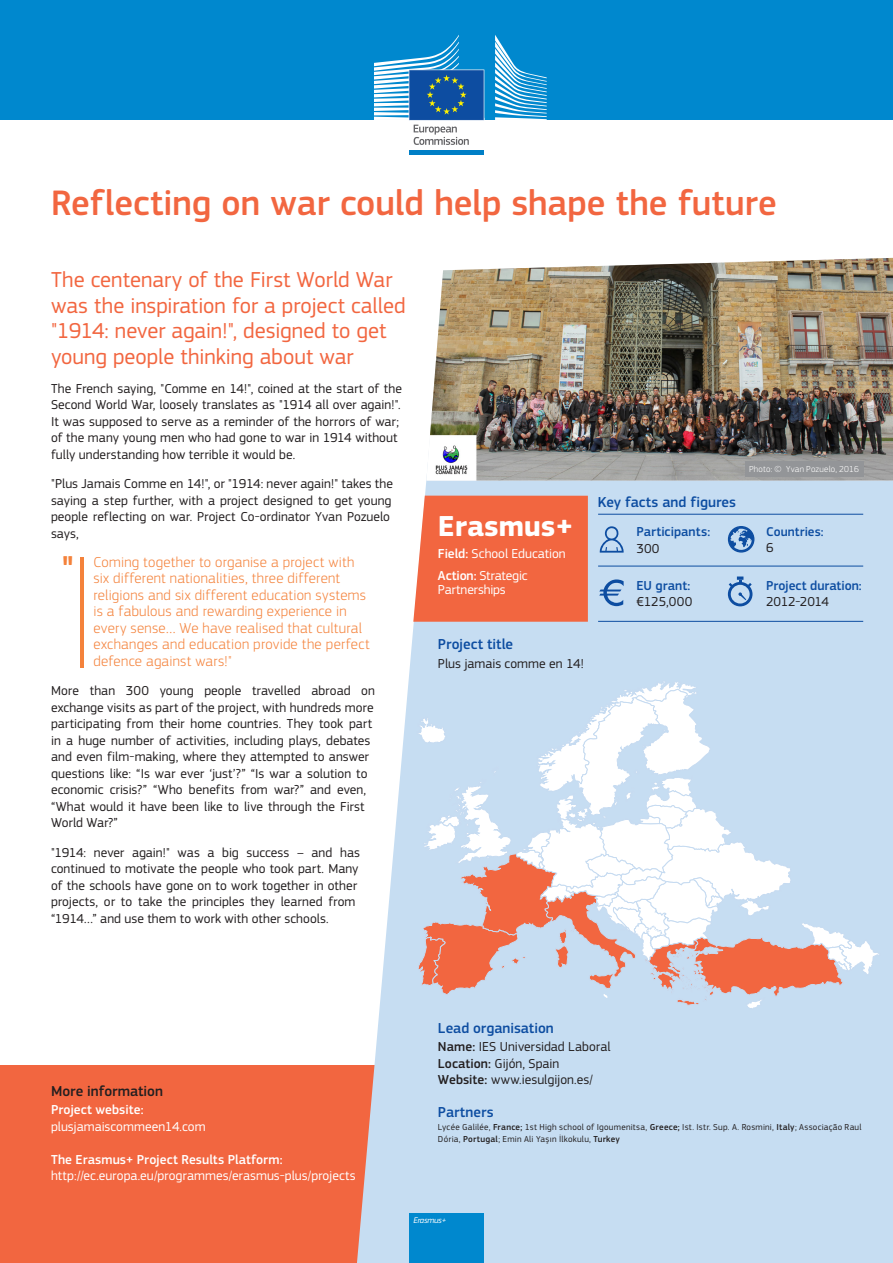
<style>
.page{position:relative;width:893px;height:1263px;background:#fff}
.page>*{position:absolute;margin:0;border:0;box-sizing:border-box;transform-origin:0 0}
.t1{font:500 42px "EC Square Sans Pro";color:#f4823b}
.Headline{font:500 36.75px "EC Square Sans Pro";color:#f26640}
.Erasmus{font:700 30px "EC Square Sans Pro";color:#fff}
.Summary{font:22.5px/25.5px "EC Square Sans Pro";color:#f26640}
.t2{font:300 15px/16.5px "EC Square Sans Pro";letter-spacing:.015em;color:#f4823b}
.Key_Facts_and_Figure{font:500 15px "EC Square Sans Pro";color:#0d4da1}
.LO_Subheading{font:500 15px "EC Square Sans Pro";color:#0d4da1}
.More_Information{font:500 15px "EC Square Sans Pro";letter-spacing:-.005em;color:#231f20}
.Project_Ttitle{font:500 15px "EC Square Sans Pro";color:#0d4da1}
.Partners_Subheading{font:500 15px "EC Square Sans Pro";color:#0d4da1}
.Body{font:13.5px/16.5px "EC Square Sans Pro";letter-spacing:.005em;color:#231f20}
.LO--Body{font:13.5px "EC Square Sans Pro";letter-spacing:.005em;color:#231f20}
.Project_Results{font:13.5px "EC Square Sans Pro";letter-spacing:.005em;color:#fff}
.Project_Results-2{font:500 13.5px "EC Square Sans Pro";letter-spacing:.005em;color:#fff}
.Action_Text{font:13.5px/13.5px "EC Square Sans Pro";letter-spacing:-.015em;color:#fff}
.Project_Website_URL{font:13.5px "EC Square Sans Pro";letter-spacing:.005em;color:#fff}
.Field_Text{font:13.5px "EC Square Sans Pro";color:#fff}
.Project_Title_Text{font:13.5px "EC Square Sans Pro";letter-spacing:.005em;color:#231f20}
.Project_Duration{font:500 13.5px "EC Square Sans Pro";color:#0d4da1}
.Project_Website{font:500 13.5px "EC Square Sans Pro";letter-spacing:.005em;color:#fff}
.Participants{font:500 13.5px "EC Square Sans Pro";letter-spacing:.005em;color:#0d4da1}
.Project_duration_Tex{font:13.5px "EC Square Sans Pro";letter-spacing:-.015em;color:#231f20}
.EU_grant{font:500 13.5px "EC Square Sans Pro";letter-spacing:.005em;color:#0d4da1}
.EU_grant_Text{font:13.5px "EC Square Sans Pro";letter-spacing:.015em;color:#231f20}
.Participants_Text{font:13.5px "EC Square Sans Pro";color:#231f20}
.Countries_Text{font:13.5px "EC Square Sans Pro";color:#231f20}
.Countries{font:500 13.2px "EC Square Sans Pro";letter-spacing:.005em;color:#0d4da1}
.Partners_body{font:9px/12px "EC Square Sans Pro";letter-spacing:.025em;color:#231f20}
.Copyright{font:300 9px "EC Square Sans Pro";letter-spacing:.02em;color:#fff}
.t3{font:italic 8.55px "EC Square Sans Pro";letter-spacing:-.03em;color:#fff}
.s1{font-weight:500}
</style>
<div class="page">
<div style="left:0;top:1065px;width:439px;height:198px;background:#f26640"></div>
<svg style="left:357px;top:480px;width:536px;height:783px;background:#ccdff1"></svg>
<img style="left:426px;top:258px;width:467px;height:222px">
<hr style="left:81px;top:557px;width:3px;height:111px;background:#f4823b">
<div style="left:745px;top:461px;width:118px;height:16px;background:#939598"></div>
<svg style="left:599px;top:579px;width:25px;height:27px"></svg>
<div style="left:413px;top:496px;width:175px;height:126px;background:#f26640"></div>
<hr style="left:598px;top:621px;width:265px;height:1px;background:#0d4da1">
<hr style="left:598px;top:514px;width:265px;height:1px;background:#0d4da1">
<svg style="left:728px;top:576px;width:24px;height:30px"></svg>
<hr style="left:598px;top:566px;width:265px;height:1px;background:#0d4da1">
<svg style="left:417px;top:681px;width:463px;height:328px"></svg>
<svg style="left:728px;top:526px;width:26px;height:27px"></svg>
<svg style="left:599px;top:525px;width:25px;height:28px"></svg>
<div style="left:409px;top:1213px;width:75px;height:50px;background:#0088ce"></div>
<div style="left:0;top:0;width:893px;height:120px;background:#0088ce"></div>
<hr style="left:409px;top:151px;width:75px;height:4px;background:#007fc6">
<svg style="left:495px;top:35px;width:52px;height:85px"></svg>
<svg style="left:374px;top:35px;width:110px;height:116px"></svg>
<p class="Headline" style="left:51px;top:181px;width:727px">Reflecting on war could help shape the future</p>
<p class="Summary" style="left:51px;top:267px;width:356px">The centenary of the First World War was the inspiration for a project called "1914: never again!", designed to get young people thinking about war</p>
<p class="Body" style="left:51px;top:380px;width:352px">The French saying, "Comme en 14!", coined at the start of the Second World War, loosely translates as "1914 all over again!".<br>It was supposed to serve as a reminder of the horrors of war; of the many young men who had gone to war in 1914 without fully understanding how terrible it would be.</p>
<p class="Body" style="left:51px;top:476px;width:343px">"Plus Jamais Comme en 14!", or "1914: never again!" takes the saying a step further, with a project designed to get young people reflecting on war. Project Co-ordinator Yvan Pozuelo says,</p>
<p class="t2" style="left:94px;top:554px;width:278px">Coming together to organise a project with six different nationalities, three different religions and six different education systems is a fabulous and rewarding experience in every sense… We have realised that cultural exchanges and education provide the perfect defence against wars!"</p>
<p class="Body" style="left:51px;top:683px;width:325px">More than 300 young people travelled abroad on exchange visits as part of the project, with hundreds more participating from their home countries. They took part in a huge number of activities, including plays, debates and even film-making, where they attempted to answer questions like: “Is war ever ‘just’?” “Is war a solution to economic crisis?” “Who benefits from war?” and even, “What would it have been like to live through the First World War?”</p>
<p class="Body" style="left:51px;top:844px;width:311px">"1914: never again!" was a big success – and has continued to motivate the people who took part. Many of the schools have gone on to work together in other projects, or to take the principles they learned from “1914…” and use them to work with other schools.</p>
<p class="t1" style="left:61px;top:546px;width:15px">"</p>
<p class="Key_Facts_and_Figure" style="left:598px;top:493px;width:140px">Key facts and figures</p>
<p class="Copyright" style="left:749px;top:464px;width:111px">Photo: © Yvan Pozuelo, 2016</p>
<p class="Erasmus" style="left:438px;top:508px;width:137px">Erasmus+</p>
<p class="Field_Text" style="left:438px;top:546px;width:129px"><span class="s1">Field:</span> School Education</p>
<p class="Action_Text" style="left:438px;top:569px;width:91px"><span class="s1">Action:</span> Strategic<br>Partnerships</p>
<p class="Project_Duration" style="left:766px;top:578px;width:97px">Project duration:</p>
<p class="Project_duration_Tex" style="left:766px;top:594px;width:64px">2012-2014</p>
<p class="Countries" style="left:766px;top:524px;width:59px">Countries:</p>
<p class="Countries_Text" style="left:766px;top:540px;width:9px">6</p>
<p class="Participants" style="left:636px;top:524px;width:75px">Participants:</p>
<p class="Participants_Text" style="left:636px;top:540px;width:25px">300</p>
<p class="EU_grant" style="left:636px;top:577px;width:56px">EU grant:</p>
<p class="EU_grant_Text" style="left:636px;top:594px;width:57px">€125,000</p>
<p class="Project_Ttitle" style="left:438px;top:635px;width:77px">Project title</p>
<p class="Project_Title_Text" style="left:438px;top:655px;width:147px">Plus jamais comme en 14!</p>
<p class="More_Information" style="left:51px;top:1082px;width:114px">More information</p>
<p class="Project_Website" style="left:51px;top:1102px;width:94px">Project website:</p>
<p class="Project_Website_URL" style="left:51px;top:1118px;width:156px">plusjamaiscommeen14.com</p>
<p class="Project_Results-2" style="left:51px;top:1151px;width:233px">The Erasmus+ Project Results Platform:</p>
<p class="Project_Results" style="left:51px;top:1168px;width:306px">http://ec.europa.eu/programmes/erasmus-plus/projects</p>
<p class="LO_Subheading" style="left:438px;top:1019px;width:117px">Lead organisation</p>
<p class="LO--Body" style="left:438px;top:1039px;width:174px"><span class="s1">Name:</span> IES Universidad Laboral</p>
<p class="LO--Body" style="left:438px;top:1056px;width:123px"><span class="s1">Location:</span> Gijón, Spain</p>
<p class="LO--Body" style="left:438px;top:1072px;width:156px"><span class="s1">Website:</span> www.iesulgijon.es/</p>
<p class="Partners_Subheading" style="left:438px;top:1103px;width:57px">Partners</p>
<p class="Partners_body" style="left:438px;top:1121px;width:425px">Lycée Galilée, <span class="s1">France;</span> 1st High school of Igoumenitsa, <span class="s1">Greece;</span> Ist. Istr. Sup. A. Rosmini, <span class="s1">Italy</span>; Associação Raul<br>Dória, <span class="s1">Portugal</span>; Emin Ali Yaşın İlkokulu, <span class="s1">Turkey</span></p>
<p class="t3" style="left:413px;top:1215px;width:35px">Erasmus+</p>
</div>
